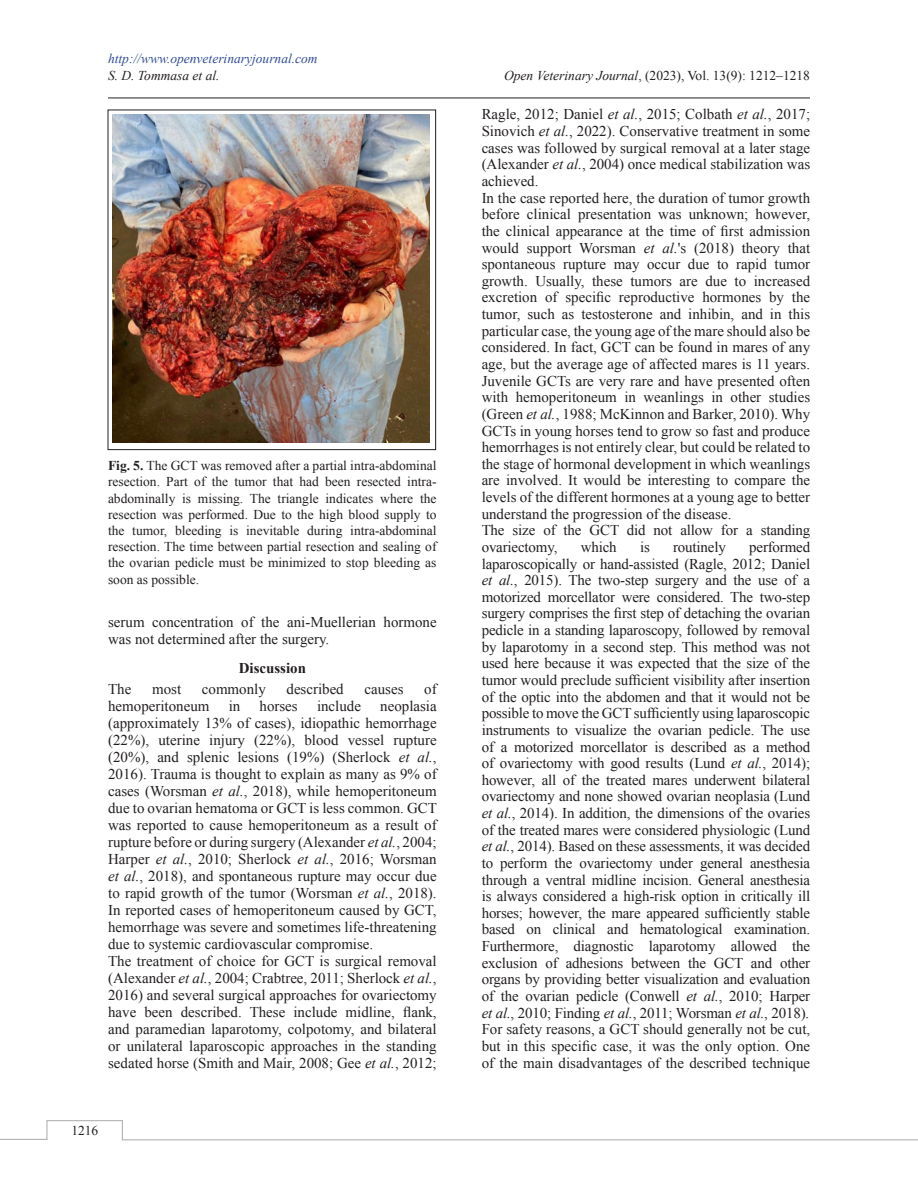
<style>
.page{position:relative;width:918px;height:1188px;background:#fff}
.page>*{position:absolute;margin:0;border:0;box-sizing:border-box;transform-origin:0 0}
.Para{font:15px/16.6px "Times New Roman";color:#231f20;text-align:justify}
.A_Head{font:700 15px "Times New Roman";color:#231f20}
.Fig_Caption{font:13.5px/16.2px "Times New Roman";color:#231f20;text-align:justify}
.t1{font:italic 13.5px "Times New Roman";color:#304d94}
.t2{font:italic 13.5px "Times New Roman";color:#231f20}
.s1{font-style:italic}
.s2{font-weight:700}
</style>
<div class="page">
<hr style="left:108px;top:98px;width:702px;height:1px;background:#231f20">
<svg style="left:0;top:1120px;width:918px;height:21px"></svg>
<img style="left:113px;top:115px;width:317px;height:328px">
<div style="left:108px;top:110px;width:328px;height:340px;border:1px solid #231f20"></div>
<p class="t1" style="left:108px;top:50px;width:211px">http://www.openveterinaryjournal.com</p>
<p class="t2" style="left:108px;top:66px;width:113px">S. D. Tommasa et al.</p>
<p class="Fig_Caption" style="left:504px;top:67px;width:307px"><span class="s1">Open Veterinary Journal</span>, (2023), Vol. 13(9): 1212–1218</p>
<p class="Fig_Caption" style="left:108px;top:457px;width:330px"><span class="s2">Fig. 5.</span> The GCT was removed after a partial intra-abdominal resection. Part of the tumor that had been resected intra&shy;abdominally is missing. The triangle indicates where the resection was performed. Due to the high blood supply to the tumor, bleeding is inevitable during intra-abdominal resection. The time between partial resection and sealing of the ovarian pedicle must be minimized to stop bleeding as soon as possible.</p>
<p class="Para" style="left:108px;top:613px;width:330px">serum concentration of the ani-Muellerian hormone was not determined after the surgery.</p>
<p class="A_Head" style="left:239px;top:658px;width:69px">Discussion</p>
<p class="Para" style="left:108px;top:680px;width:25px">The</p>
<p class="Para" style="left:152px;top:680px;width:31px">most</p>
<p class="Para" style="left:202px;top:680px;width:65px">commonly</p>
<p class="Para" style="left:287px;top:680px;width:59px">described</p>
<p class="Para" style="left:365px;top:680px;width:40px">causes</p>
<p class="Para" style="left:424px;top:680px;width:14px">of</p>
<p class="Para" style="left:108px;top:697px;width:103px">hemoperitoneum</p>
<p class="Para" style="left:229px;top:697px;width:13px">in</p>
<p class="Para" style="left:260px;top:697px;width:40px">horses</p>
<p class="Para" style="left:317px;top:697px;width:45px">include</p>
<p class="Para" style="left:108px;top:697px;width:330px;text-indent:272px">neoplasia (approximately 13% of cases), idiopathic hemorrhage (22%), uterine injury (22%), blood vessel rupture (20%), and splenic lesions (19%) (Sherlock <span class="s1">et al.</span>, 2016). Trauma is thought to explain as many as 9% of cases (Worsman <span class="s1">et al.</span>, 2018), while hemoperitoneum due to ovarian hematoma or GCT is less common. GCT was reported to cause hemoperitoneum as a result of rupture before or during surgery (Alexander <span class="s1">et al.</span>, 2004; Harper <span class="s1">et al.</span>, 2010; Sherlock <span class="s1">et al.</span>, 2016; Worsman <span class="s1">et al.</span>, 2018), and spontaneous rupture may occur due to rapid growth of the tumor (Worsman <span class="s1">et al.</span>, 2018).<br>In reported cases of hemoperitoneum caused by GCT, hemorrhage was severe and sometimes life-threatening due to systemic cardiovascular compromise.</p>
<p class="Para" style="left:108px;top:952px;width:330px">The treatment of choice for GCT is surgical removal (Alexander <span class="s1">et al.</span>, 2004; Crabtree, 2011; Sherlock <span class="s1">et al.</span>, 2016) and several surgical approaches for ovariectomy have been described. These include midline, flank, and paramedian laparotomy, colpotomy, and bilateral or unilateral laparoscopic approaches in the standing sedated horse (Smith and Mair, 2008; Gee <span class="s1">et al.</span>, 2012;</p>
<p class="Para" style="left:482px;top:106px;width:330px">Ragle, 2012; Daniel <span class="s1">et al.</span>, 2015; Colbath <span class="s1">et al.</span>, 2017; Sinovich <span class="s1">et al.</span>, 2022). Conservative treatment in some cases was followed by surgical removal at a later stage (Alexander <span class="s1">et al.</span>, 2004) once medical stabilization was achieved.</p>
<p class="Para" style="left:482px;top:189px;width:330px">In the case reported here, the duration of tumor growth before clinical presentation was unknown; however, the clinical appearance at the time of first admission would support Worsman <span class="s1">et al.</span>'s (2018) theory that spontaneous rupture may occur due to rapid tumor growth. Usually, these tumors are due to increased excretion of specific reproductive hormones by the tumor, such as testosterone and inhibin, and in this particular case, the young age of the mare should also be considered. In fact, GCT can be found in mares of any age, but the average age of affected mares is 11 years.<br>Juvenile GCTs are very rare and have presented often with hemoperitoneum in weanlings in other studies (Green <span class="s1">et al.</span>, 1988; McKinnon and Barker, 2010). Why GCTs in young horses tend to grow so fast and produce hemorrhages is not entirely clear, but could be related to the stage of hormonal development in which weanlings are involved. It would be interesting to compare the levels of the different hormones at a young age to better understand the progression of the disease.</p>
<p class="Para" style="left:482px;top:522px;width:330px">The size of the GCT did not allow for a standing ovariectomy,</p>
<p class="Para" style="left:482px;top:538px;width:330px;text-indent:268px">performed laparoscopically or hand-assisted (Ragle, 2012; Daniel <span class="s1">et al.</span>, 2015). The two-step surgery and the use of a motorized morcellator were considered. The two-step surgery comprises the first step of detaching the ovarian pedicle in a standing laparoscopy, followed by removal by laparotomy in a second step. This method was not used here because it was expected that the size of the tumor would preclude sufficient visibility after insertion of the optic into the abdomen and that it would not be possible to move the GCT sufficiently using laparoscopic instruments to visualize the ovarian pedicle. The use of a motorized morcellator is described as a method of ovariectomy with good results (Lund <span class="s1">et al.</span>, 2014); however, all of the treated mares underwent bilateral ovariectomy and none showed ovarian neoplasia (Lund <span class="s1">et al.</span>, 2014). In addition, the dimensions of the ovaries of the treated mares were considered physiologic (Lund <span class="s1">et al.</span>, 2014). Based on these assessments, it was decided to perform the ovariectomy under general anesthesia through a ventral midline incision. General anesthesia is always considered a high-risk option in critically ill horses; however, the mare appeared sufficiently stable based on clinical and hematological examination.<br>Furthermore, diagnostic laparotomy allowed the exclusion of adhesions between the GCT and other organs by providing better visualization and evaluation of the ovarian pedicle (Conwell <span class="s1">et al.</span>, 2010; Harper <span class="s1">et al.</span>, 2010; Finding <span class="s1">et al.</span>, 2011; Worsman <span class="s1">et al.</span>, 2018).</p>
<p class="Para" style="left:482px;top:1021px;width:330px">For safety reasons, a GCT should generally not be cut, but in this specific case, it was the only option. One of the main disadvantages of the described technique</p>
<p class="Para" style="left:581px;top:538px;width:37px">which</p>
<p class="Para" style="left:640px;top:538px;width:11px">is</p>
<p class="Para" style="left:673px;top:538px;width:54px">routinely</p>
<p class="Fig_Caption" style="left:71px;top:1122px;width:28px">1216</p>
</div>
